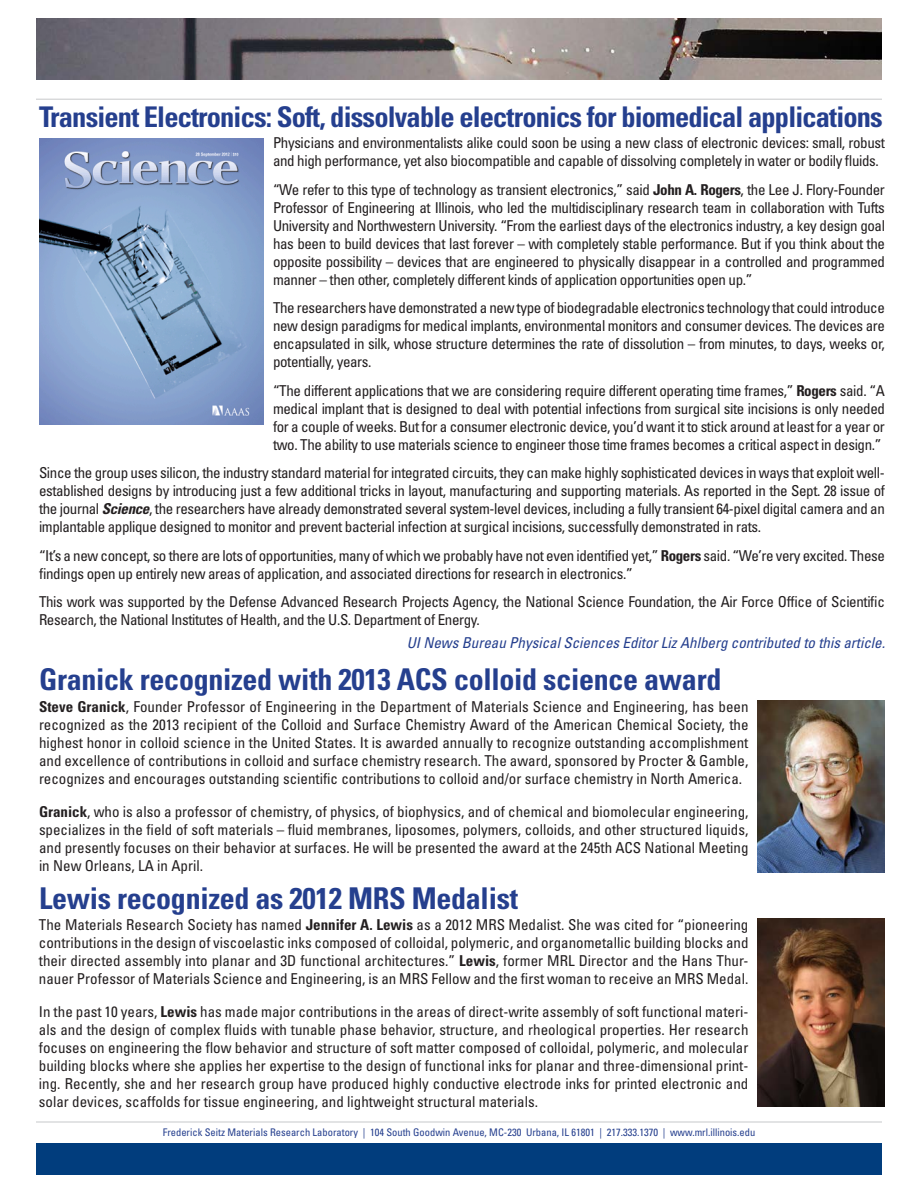
<style>
.page{position:relative;width:918px;height:1188px;background:#fff}
.page>*{position:absolute;margin:0;border:0;box-sizing:border-box;transform-origin:0 0}
.t1{font:700 condensed 30px "Univers";letter-spacing:-.01em;color:#253f8e}
.t2{font:700 condensed 28.5px "Univers";letter-spacing:-.03em;color:#253f8e}
.t3{font:condensed 15px/18px "Univers";letter-spacing:-.025em;color:#231f20;text-align:justify}
.author_credit{font:italic condensed 15px "Univers";color:#253f8e}
.t4{font:condensed 10.5px "Univers";color:#253f8e}
.s1{font-weight:700}
.s2{font-weight:700;font-style:italic}
</style>
<div class="page">
<div style="left:36px;top:1143px;width:846px;height:31px;background:#013d7d"></div>
<hr style="left:36px;top:99px;width:846px;height:1px;background:#c7c8ca">
<img style="left:36px;top:18px;width:846px;height:62px">
<hr style="left:36px;top:1122px;width:846px;height:1px;background:#c7c8ca">
<img style="left:758px;top:919px;width:127px;height:187px">
<img style="left:758px;top:700px;width:127px;height:173px">
<img style="left:39px;top:138px;width:225px;height:286px">
<p class="t2" style="left:39px;top:99px;width:845px">Transient Electronics: Soft, dissolvable electronics for biomedical applications</p>
<p class="t3" style="left:273px;top:134px;width:613px">Physicians and environmentalists alike could soon be using a new class of electronic devices: small, robust and high performance, yet also biocompatible and capable of dissolving completely in water or bodily fluids.</p>
<p class="t3" style="left:273px;top:180px;width:614px">“We refer to this type of technology as transient electronics,” said <span class="s1">John A. Rogers</span>, the Lee J. Flory-Founder Professor of Engineering at Illinois, who led the multidisciplinary research team in collaboration with Tufts University and Northwestern University. “From the earliest days of the electronics industry, a key design goal has been to build devices that last forever – with completely stable performance. But if you think about the opposite possibility – devices that are engineered to physically disappear in a controlled and programmed manner – then other, completely different kinds of application opportunities open up.”</p>
<p class="t3" style="left:273px;top:299px;width:613px">The researchers have demonstrated a new type of biodegradable electronics technology that could introduce new design paradigms for medical implants, environmental monitors and consumer devices. The devices are encapsulated in silk, whose structure determines the rate of dissolution – from minutes, to days, weeks or, potentially, years.</p>
<p class="t3" style="left:273px;top:381px;width:614px">“The different applications that we are considering require different operating time frames,” <span class="s1">Rogers</span> said. “A medical implant that is designed to deal with potential infections from surgical site incisions is only needed for a couple of weeks. But for a consumer electronic device, you’d want it to stick around at least for a year or two. The ability to use materials science to engineer those time frames becomes a critical aspect in design.”</p>
<p class="t3" style="left:39px;top:464px;width:847px">Since the group uses silicon, the industry standard material for integrated circuits, they can make highly sophisticated devices in ways that exploit well&shy;established designs by introducing just a few additional tricks in layout, manufacturing and supporting materials. As reported in the Sept. 28 issue of the journal <span class="s2">Science</span>, the researchers have already demonstrated several system-level devices, including a fully transient 64-pixel digital camera and an implantable applique designed to monitor and prevent bacterial infection at surgical incisions, successfully demonstrated in rats.</p>
<p class="t3" style="left:39px;top:546px;width:847px">“It’s a new concept, so there are lots of opportunities, many of which we probably have not even identified yet,” <span class="s1">Rogers</span> said. “We’re very excited. These findings open up entirely new areas of application, and associated directions for research in electronics.”</p>
<p class="t3" style="left:39px;top:593px;width:847px">This work was supported by the Defense Advanced Research Projects Agency, the National Science Foundation, the Air Force Office of Scientific<br>Research, the National Institutes of Health, and the U.S. Department of Energy.</p>
<p class="author_credit" style="left:407px;top:633px;width:480px">UI News Bureau Physical Sciences Editor Liz Ahlberg contributed to this article.</p>
<p class="t1" style="left:39px;top:661px;width:684px">Granick recognized with 2013 ACS colloid science award</p>
<p class="t3" style="left:39px;top:697px;width:711px"><span class="s1">Steve Granick</span>, Founder Professor of Engineering in the Department of Materials Science and Engineering, has been recognized as the 2013 recipient of the Colloid and Surface Chemistry Award of the American Chemical Society, the highest honor in colloid science in the United States. It is awarded annually to recognize outstanding accomplishment and excellence of contributions in colloid and surface chemistry research. The award, sponsored by Procter &amp; Gamble, recognizes and encourages outstanding scientific contributions to colloid and/or surface chemistry in North America.</p>
<p class="t3" style="left:39px;top:802px;width:711px"><span class="s1">Granick</span>, who is also a professor of chemistry, of physics, of biophysics, and of chemical and biomolecular engineering, specializes in the field of soft materials – fluid membranes, liposomes, polymers, colloids, and other structured liquids, and presently focuses on their behavior at surfaces. He will be presented the award at the 245th ACS National Meeting in New Orleans, LA in April.</p>
<p class="t1" style="left:39px;top:880px;width:481px">Lewis recognized as 2012 MRS Medalist</p>
<p class="t3" style="left:39px;top:916px;width:711px">The Materials Research Society has named <span class="s1">Jennifer A. Lewis</span> as a 2012 MRS Medalist. She was cited for “pioneering contributions in the design of viscoelastic inks composed of colloidal, polymeric, and organometallic building blocks and their directed assembly into planar and 3D functional architectures.” <span class="s1">Lewis</span>, former MRL Director and the Hans Thur&shy;nauer Professor of Materials Science and Engineering, is an MRS Fellow and the first woman to receive an MRS Medal.</p>
<p class="t3" style="left:39px;top:1003px;width:711px">In the past 10 years, <span class="s1">Lewis</span> has made major contributions in the areas of direct-write assembly of soft functional materi&shy;als and the design of complex fluids with tunable phase behavior, structure, and rheological properties. Her research focuses on engineering the flow behavior and structure of soft matter composed of colloidal, polymeric, and molecular building blocks where she applies her expertise to the design of functional inks for planar and three-dimensional print&shy;ing. Recently, she and her research group have produced highly conductive electrode inks for printed electronic and solar devices, scaffolds for tissue engineering, and lightweight structural materials.</p>
<p class="t4" style="left:163px;top:1126px;width:594px">Frederick Seitz Materials Research Laboratory | 104 South Goodwin Avenue, MC-230 Urbana, IL 61801 | 217.333.1370 | www.mrl.illinois.edu</p>
</div>
